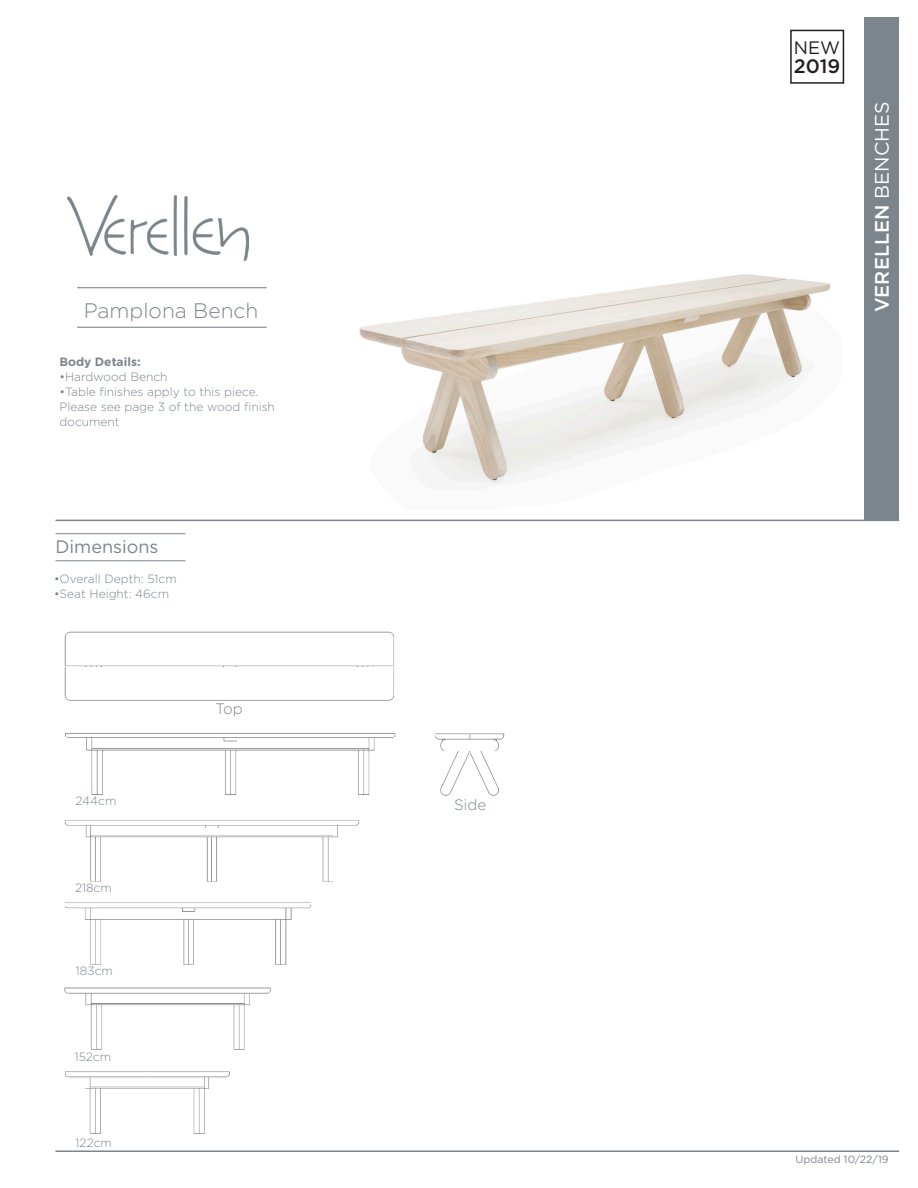
<style>
.page{position:relative;width:918px;height:1188px;background:#fff}
.page>*{position:absolute;margin:0;border:0;box-sizing:border-box;transform-origin:0 0}
.t1{font:300 21px "Gotham";color:#7c858c}
.t2{font:500 19.5px "Gotham";color:#fff}
.t3{font:500 19.5px "Gotham";color:#231f20}
.t4{font:18px "Gotham";color:#7c858c}
.t5{font:18px "Gotham";color:#231f20}
.t6{font:300 15px "Gotham";color:#7c858c}
.t7{font:300 12px/15px "Gotham";color:#7c858c}
.t8{font:700 12px "Gotham";color:#7c858c}
.t9{font:10.5px "Gotham";color:#7c858c}
.s1{font-weight:400}
</style>
<div class="page">
<img style="left:68px;top:196px;width:180px;height:64px">
<hr style="left:56px;top:533px;width:129px;height:1px;background:#7c858c">
<hr style="left:56px;top:560px;width:129px;height:1px;background:#7c858c">
<hr style="left:56px;top:520px;width:843px;height:1px;background:#7c858c">
<hr style="left:56px;top:1150px;width:843px;height:2px;background:#7c858c">
<div style="left:865px;top:17px;width:34px;height:504px;background:#7c858c"></div>
<div style="left:790px;top:30px;width:54px;height:54px;border:2px solid #231f20"></div>
<hr style="left:77px;top:287px;width:190px;height:1px;background:#7c858c">
<hr style="left:77px;top:327px;width:190px;height:1px;background:#7c858c">
<img style="left:359px;top:274px;width:471px;height:210px">
<img style="left:64px;top:1071px;width:166px;height:63px">
<img style="left:64px;top:987px;width:207px;height:63px">
<img style="left:65px;top:902px;width:247px;height:17px">
<img style="left:85px;top:919px;width:207px;height:46px">
<img style="left:64px;top:820px;width:296px;height:62px">
<img style="left:435px;top:733px;width:70px;height:63px">
<img style="left:65px;top:733px;width:331px;height:62px">
<img style="left:64px;top:631px;width:330px;height:70px">
<p class="t1" style="left:84px;top:298px;width:176px">Pamplona Bench</p>
<p class="t8" style="left:59px;top:354px;width:83px">Body Details:</p>
<p class="t7" style="left:59px;top:369px;width:110px">•Hardwood Bench</p>
<p class="t7" style="left:59px;top:384px;width:217px">•Table finishes apply to this piece.<br>Please see page 3 of the wood finish document</p>
<p class="t4" style="left:56px;top:535px;width:105px">Dimensions</p>
<p class="t7" style="left:54px;top:571px;width:124px">•Overall Depth: 51cm</p>
<p class="t7" style="left:54px;top:586px;width:117px">•Seat Height: 46cm</p>
<p class="t7" style="left:76px;top:793px;width:42px">244cm</p>
<p class="t7" style="left:75px;top:880px;width:38px">218cm</p>
<p class="t7" style="left:76px;top:963px;width:39px">183cm</p>
<p class="t7" style="left:75px;top:1049px;width:38px">152cm</p>
<p class="t7" style="left:76px;top:1135px;width:38px">122cm</p>
<p class="t6" style="left:215px;top:700px;width:29px">Top</p>
<p class="t6" style="left:454px;top:796px;width:34px">Side</p>
<p class="t5" style="left:794px;top:36px;width:48px">NEW</p>
<p class="t3" style="left:794px;top:54px;width:48px">2019</p>
<p class="t2" style="left:869px;top:312px;width:212px;rotate:-90deg">VERELLEN <span class="s1">BENCHES</span></p>
<p class="t9" style="left:796px;top:1153px;width:94px">Updated 10/22/19</p>
</div>
